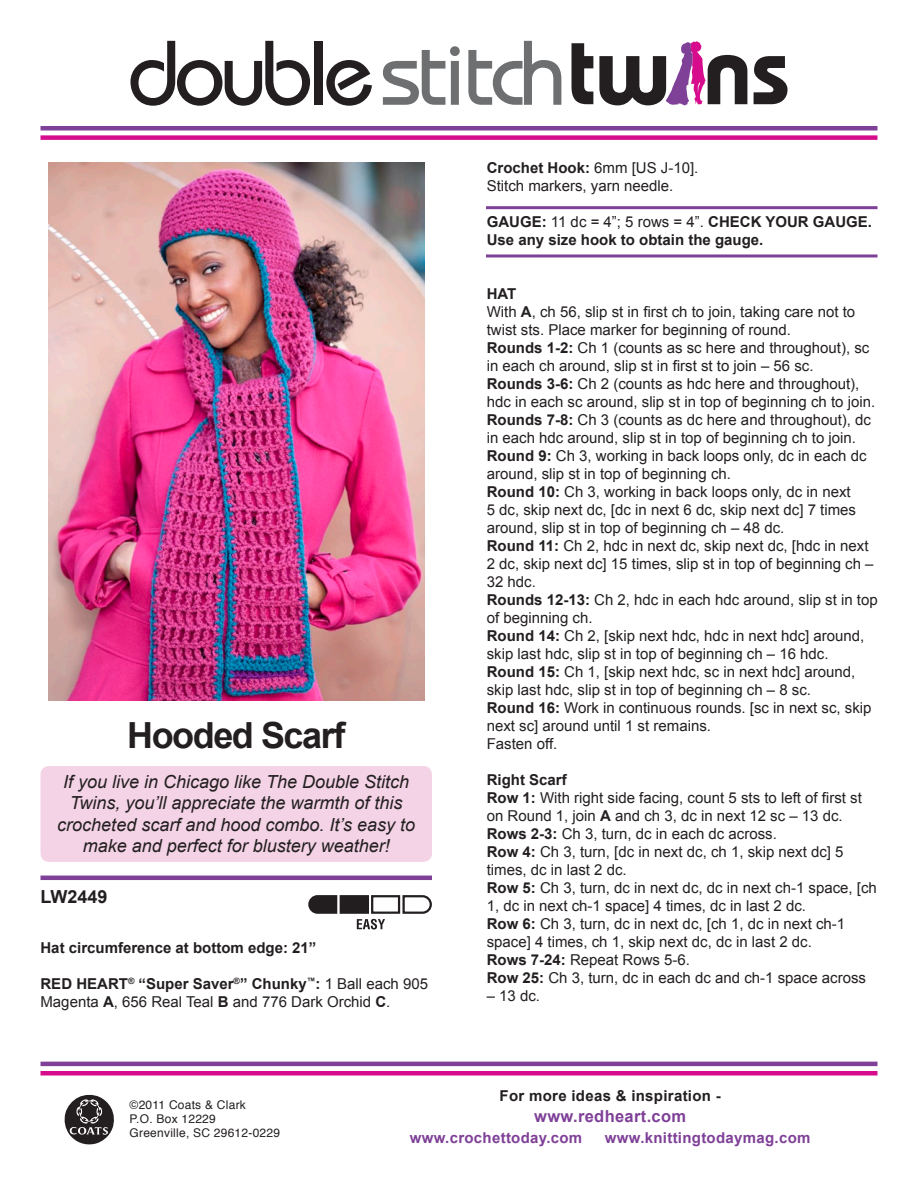
<style>
.page{position:relative;width:918px;height:1188px;background:#fff}
.page>*{position:absolute;margin:0;border:0;box-sizing:border-box;transform-origin:0 0}
.t1{font:700 36px "Arial";letter-spacing:-.04em;color:#231f20}
.t2{font:italic 18px/21.6px "Arial";color:#231f20;text-align:center}
.t3{font:700 18px "Arial";color:#231f20}
.t4{font:700 16.5px "Arial";letter-spacing:.02em;color:#7f4098}
.t5{font:15px/18px "Arial";color:#231f20}
.t6{font:700 15px/18px "Arial";color:#231f20}
.t7{font:700 15px "Arial";letter-spacing:.02em;color:#7f4098}
.t8{font:700 15px "Arial";letter-spacing:.02em;color:#231f20}
.t9{font:12px/14.4px "Helvetica";letter-spacing:.02em;color:#231f20}
.s1{font-weight:700}
.s2{font-weight:400}
</style>
<div class="page">
<svg style="left:64px;top:1094px;width:50px;height:51px"></svg>
<hr style="left:40px;top:126px;width:838px;height:4px;background:#7f4098">
<div style="left:40px;top:135px;width:838px;height:5px;background:#d60c8c"></div>
<hr style="left:40px;top:1062px;width:838px;height:4px;background:#7f4098">
<div style="left:40px;top:1071px;width:838px;height:5px;background:#d60c8c"></div>
<svg style="left:130px;top:41px;width:180px;height:65px"></svg>
<div style="left:314px;top:41px;width:8px;height:64px;background:#231f20"></div>
<svg style="left:326px;top:60px;width:46px;height:46px"></svg>
<svg style="left:383px;top:46px;width:77px;height:59px"></svg>
<svg style="left:468px;top:41px;width:93px;height:64px"></svg>
<svg style="left:572px;top:43px;width:21px;height:61px"></svg>
<svg style="left:754px;top:56px;width:34px;height:48px"></svg>
<svg style="left:599px;top:41px;width:148px;height:65px"></svg>
<img style="left:48px;top:162px;width:376px;height:538px">
<hr style="left:40px;top:876px;width:392px;height:4px;background:#7f4098">
<svg style="left:308px;top:895px;width:124px;height:34px"></svg>
<hr style="left:486px;top:206px;width:392px;height:3px;background:#7f4098">
<hr style="left:486px;top:254px;width:392px;height:3px;background:#7f4098">
<div style="left:40px;top:766px;width:392px;height:96px;background:#f3d3e5;border-radius:9px"></div>
<h1 class="t1" style="left:127px;top:712px;width:220px">Hooded Scarf</h1>
<p class="t2" style="left:57px;top:771px;width:359px">If you live in Chicago like The Double Stitch Twins, you’ll appreciate the warmth of this crocheted scarf and hood combo. It’s easy to make and perfect for blustery weather!</p>
<p class="t3" style="left:40px;top:885px;width:69px">LW2449</p>
<p class="t6" style="left:40px;top:939px;width:277px">Hat circumference at bottom edge: 21”</p>
<p class="t5" style="left:40px;top:975px;width:389px"><span class="s1">RED HEART</span><sup>®</sup> <span class="s1">“Super Saver</span><sup>®</sup><span class="s1">” Chunky</span><sup>™</sup><span class="s1">:</span> 1 Ball each 905<br>Magenta <span class="s1">A</span>, 656 Real Teal <span class="s1">B</span> and 776 Dark Orchid <span class="s1">C</span>.</p>
<p class="t5" style="left:487px;top:159px;width:213px"><span class="s1">Crochet Hook:</span> 6mm [US J-10].<br>Stitch markers, yarn needle.</p>
<p class="t6" style="left:487px;top:213px;width:387px">GAUGE: <span class="s2">11 dc = 4”; 5 rows = 4”.</span> CHECK YOUR GAUGE.<br>Use any size hook to obtain the gauge.</p>
<p class="t5" style="left:487px;top:285px;width:393px"><span class="s1">HAT<br></span>With <span class="s1">A</span>, ch 56, slip st in first ch to join, taking care not to twist sts. Place marker for beginning of round.<br><span class="s1">Rounds 1-2:</span> Ch 1 (counts as sc here and throughout), sc in each ch around, slip st in first st to join – 56 sc.<br><span class="s1">Rounds 3-6:</span> Ch 2 (counts as hdc here and throughout), hdc in each sc around, slip st in top of beginning ch to join.<br><span class="s1">Rounds 7-8:</span> Ch 3 (counts as dc here and throughout), dc in each hdc around, slip st in top of beginning ch to join.<br><span class="s1">Round 9:</span> Ch 3, working in back loops only, dc in each dc around, slip st in top of beginning ch.<br><span class="s1">Round 10:</span> Ch 3, working in back loops only, dc in next<br>5 dc, skip next dc, [dc in next 6 dc, skip next dc] 7 times around, slip st in top of beginning ch – 48 dc.<br><span class="s1">Round 11:</span> Ch 2, hdc in next dc, skip next dc, [hdc in next 2 dc, skip next dc] 15 times, slip st in top of beginning ch – 32 hdc.<br><span class="s1">Rounds 12-13:</span> Ch 2, hdc in each hdc around, slip st in top of beginning ch.<br><span class="s1">Round 14:</span> Ch 2, [skip next hdc, hdc in next hdc] around, skip last hdc, slip st in top of beginning ch – 16 hdc.<br><span class="s1">Round 15:</span> Ch 1, [skip next hdc, sc in next hdc] around, skip last hdc, slip st in top of beginning ch – 8 sc.<br><span class="s1">Round 16:</span> Work in continuous rounds. [sc in next sc, skip next sc] around until 1 st remains.<br>Fasten off.</p>
<p class="t5" style="left:487px;top:771px;width:392px"><span class="s1">Right Scarf<br>Row 1:</span> With right side facing, count 5 sts to left of first st on Round 1, join <span class="s1">A</span> and ch 3, dc in next 12 sc – 13 dc.<br><span class="s1">Rows 2-3:</span> Ch 3, turn, dc in each dc across.<br><span class="s1">Row 4:</span> Ch 3, turn, [dc in next dc, ch 1, skip next dc] 5 times, dc in last 2 dc.<br><span class="s1">Row 5:</span> Ch 3, turn, dc in next dc, dc in next ch-1 space, [ch 1, dc in next ch-1 space] 4 times, dc in last 2 dc.<br><span class="s1">Row 6:</span> Ch 3, turn, dc in next dc, [ch 1, dc in next ch-1 space] 4 times, ch 1, skip next dc, dc in last 2 dc.<br><span class="s1">Rows 7-24:</span> Repeat Rows 5-6.<br><span class="s1">Row 25:</span> Ch 3, turn, dc in each dc and ch-1 space across</p>
<p class="t5" style="left:487px;top:987px;width:55px">– 13 dc.</p>
<p class="t9" style="left:130px;top:1097px;width:152px">©2011 Coats &amp; Clark<br>P.O. Box 12229<br>Greenville, SC 29612-0229</p>
<p class="t8" style="left:500px;top:1086px;width:223px">For more ideas &amp; inspiration -</p>
<p class="t4" style="left:534px;top:1106px;width:153px">www.redheart.com</p>
<p class="t7" style="left:410px;top:1128px;width:174px">www.crochettoday.com</p>
<p class="t7" style="left:605px;top:1128px;width:207px">www.knittingtodaymag.com</p>
</div>
